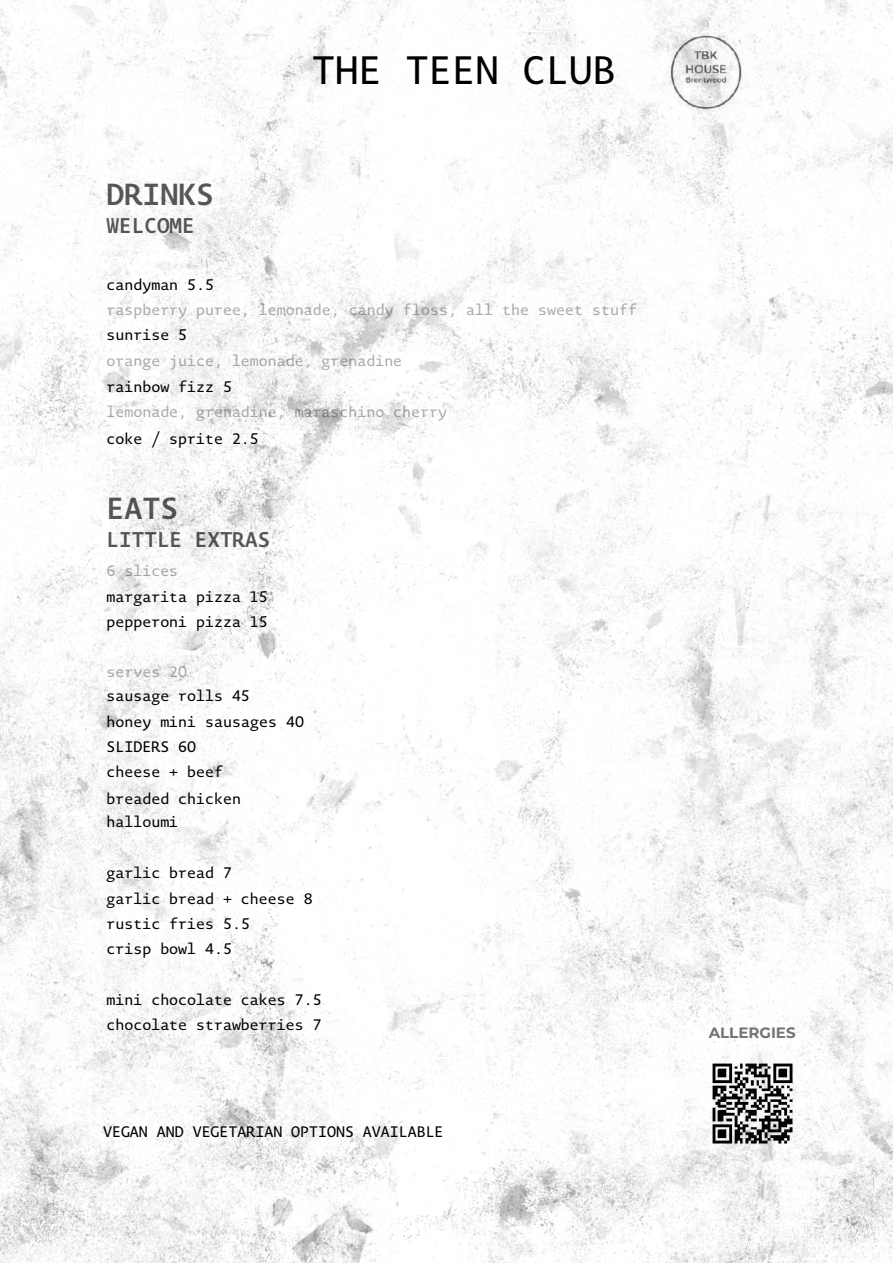
<style>
.page{position:relative;width:893px;height:1263px;background:#fff}
.page>*{position:absolute;margin:0;border:0;box-sizing:border-box;transform-origin:0 0}
.t1{font:39px "Novel Mono Pro";color:#000}
.t2{font:600 30px "Novel Mono Pro";letter-spacing:-.005em;color:#585858}
.t3{font:600 21px "Novel Mono Pro";color:#585858}
.t4{font:15px/25.7px "Novel Mono Pro";letter-spacing:-.005em;color:#000}
.t5{font:15px "Novel Mono Pro";letter-spacing:-.005em;color:#adadad}
.t6{font:700 15px "Montserrat";color:#757575}
</style>
<div class="page">
<img style="left:0;top:0;width:892px;height:1263px">
<h2 class="t2" style="left:107px;top:172px;width:109px">DRINKS</h2>
<h3 class="t3" style="left:107px;top:210px;width:90px">WELCOME</h3>
<h1 class="t1" style="left:312px;top:42px;width:306px">THE TEEN CLUB</h1>
<p class="t4" style="left:107px;top:271px;width:109px">candyman 5.5</p>
<p class="t5" style="left:107px;top:299px;width:532px">raspberry puree, lemonade, candy floss, all the sweet stuff</p>
<p class="t4" style="left:107px;top:322px;width:82px">sunrise 5</p>
<p class="t4" style="left:107px;top:373px;width:127px">rainbow fizz 5</p>
<p class="t5" style="left:107px;top:350px;width:297px">orange juice, lemonade, grenadine</p>
<p class="t5" style="left:107px;top:401px;width:342px">lemonade, grenadine, maraschino cherry</p>
<p class="t4" style="left:107px;top:425px;width:154px">coke / sprite 2.5</p>
<h2 class="t2" style="left:107px;top:486px;width:73px">EATS</h2>
<h3 class="t3" style="left:107px;top:524px;width:165px">LITTLE EXTRAS</h3>
<p class="t5" style="left:107px;top:560px;width:73px">6 slices</p>
<p class="t4" style="left:107px;top:583px;width:163px;line-height:25.2px">margarita pizza 15 pepperoni pizza 15</p>
<p class="t5" style="left:107px;top:661px;width:82px">serves 20</p>
<p class="t4" style="left:107px;top:682px;width:199px">sausage rolls 45<br>honey mini sausages 40<br>SLIDERS 60<br>cheese + beef<br>breaded chicken</p>
<p class="t4" style="left:107px;top:809px;width:73px">halloumi</p>
<p class="t4" style="left:107px;top:860px;width:208px">garlic bread 7<br>garlic bread + cheese 8 rustic fries 5.5<br>crisp bowl 4.5</p>
<p class="t4" style="left:107px;top:987px;width:216px;line-height:25px">mini chocolate cakes 7.5 chocolate strawberries 7</p>
<p class="t4" style="left:103px;top:1118px;width:342px">VEGAN AND VEGETARIAN OPTIONS AVAILABLE</p>
<p class="t6" style="left:708px;top:1022px;width:88px">ALLERGIES</p>
</div>
